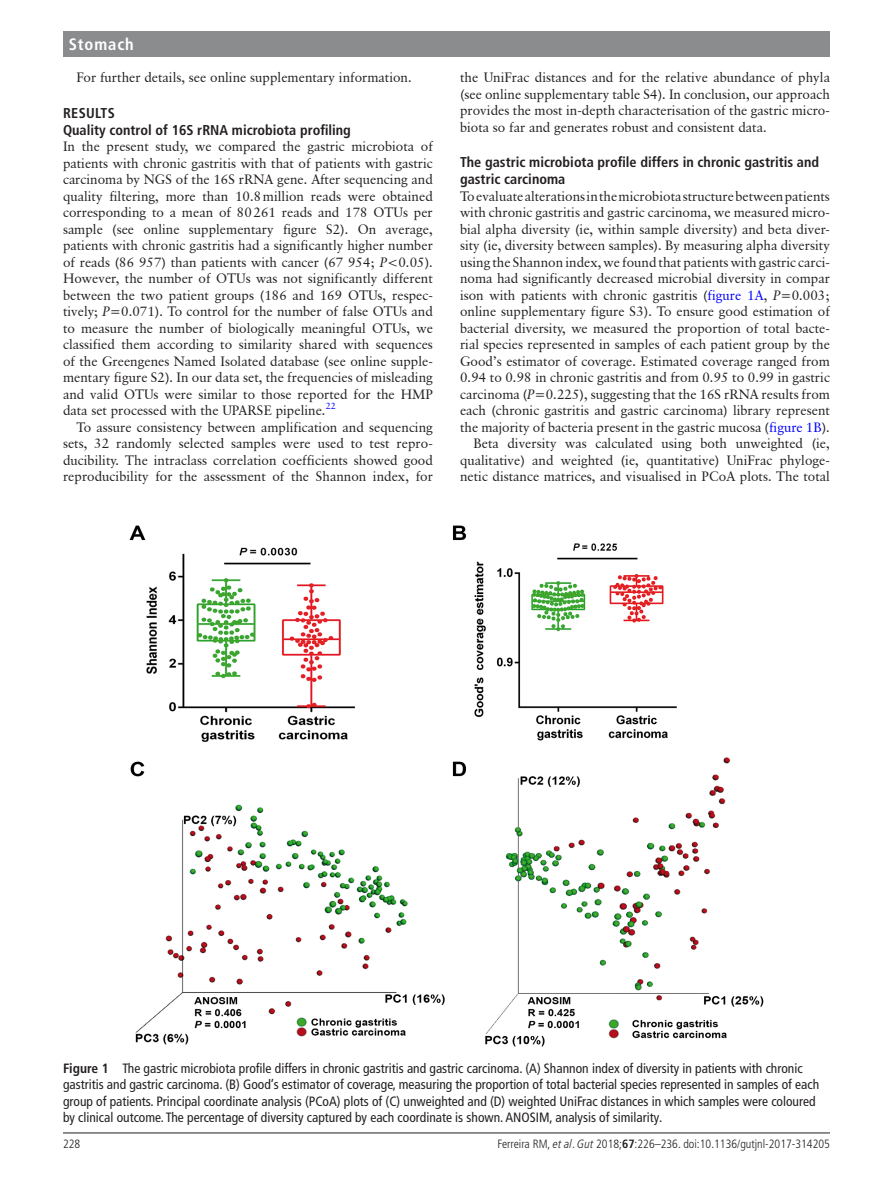
<style>
.page{position:relative;width:893px;height:1191px;background:#fff}
.page>*{position:absolute;margin:0;border:0;box-sizing:border-box;transform-origin:0 0}
.t1{font:700 condensed 16.5px "Frutiger LT Pro";color:#fff}
.t2{font:700 condensed 14.25px/17.2px "Frutiger LT Pro";color:#231f20}
.t3{font:13.5px/16.5px "Classical Garamond BT";color:#231f20;text-align:justify}
.t4{font:condensed 13.5px/16.5px "Frutiger LT Pro";color:#231f20}
.t5{font:300 condensed 12px "Frutiger LT Pro";color:#231f20}
.s1{font-style:italic}
.s2{color:#00f}
.s3{font-weight:700}
</style>
<div class="page">
<hr style="left:63px;top:1132px;width:767px;height:1px;background:#231f20">
<img style="left:129px;top:525px;width:635px;height:522px">
<div style="left:63px;top:31px;width:767px;height:25px;background:#8a8c8e"></div>
<p class="t1" style="left:69px;top:34px;width:67px">Stomach</p>
<p class="t3" style="left:76px;top:69px;width:337px">For further details, see online supplementary information.</p>
<p class="t2" style="left:63px;top:104px;width:289px">Results<br>Quality control of 16S rRNA microbiota profiling</p>
<p class="t3" style="left:63px;top:138px;width:371px">In the present study, we compared the gastric microbiota of patients with chronic gastritis with that of patients with gastric carcinoma by NGS of the 16S rRNA gene. After sequencing and quality filtering, more than 10.8million reads were obtained corresponding to a mean of 80261 reads and 178 OTUs per sample (see online supplementary figure S2). On average, patients with chronic gastritis had a significantly higher number of reads (86 957) than patients with cancer (67 954; <span class="s1">P</span>&lt;0.05).<br>However, the number of OTUs was not significantly different between the two patient groups (186 and 169 OTUs, respec&shy;tively; <span class="s1">P</span>=0.071). To control for the number of false OTUs and to measure the number of biologically meaningful OTUs, we classified them according to similarity shared with sequences of the Greengenes Named Isolated database (see online supple&shy;mentary figure S2). In our data set, the frequencies of misleading and valid OTUs were similar to those reported for the HMP data set processed with the UPARSE pipeline.<sup>22</sup></p>
<p class="t3" style="left:63px;top:419px;width:371px;text-indent:14px">To assure consistency between amplification and sequencing sets, 32 randomly selected samples were used to test repro&shy;ducibility. The intraclass correlation coefficients showed good reproducibility for the assessment of the Shannon index, for</p>
<p class="t3" style="left:460px;top:69px;width:371px">the UniFrac distances and for the relative abundance of phyla (see online supplementary table S4). In conclusion, our approach provides the most in-depth characterisation of the gastric micro&shy;biota so far and generates robust and consistent data.</p>
<p class="t2" style="left:460px;top:153px;width:361px">The gastric microbiota profile differs in chronic gastritis and gastric carcinoma</p>
<p class="t3" style="left:460px;top:188px;width:371px;text-align:right">To evaluate alterations in the microbiota structure between patients with chronic gastritis and gastric carcinoma, we measured micro&shy;bial alpha diversity (ie, within sample diversity) and beta diver&shy;sity (ie, diversity between samples). By measuring alpha diversity using the Shannon index, we found that patients with gastric carci&shy;noma had significantly decreased microbial diversity in compar ison with patients with chronic gastritis (<span class="s2">figure 1A</span>, <span class="s1">P</span>=0.003; online supplementary figure S3). To ensure good estimation of bacterial diversity, we measured the proportion of total bacte&shy;rial species represented in samples of each patient group by the Good’s estimator of coverage. Estimated coverage ranged from 0.94 to 0.98 in chronic gastritis and from 0.95 to 0.99 in gastric carcinoma (<span class="s1">P</span>=0.225), suggesting that the 16S rRNA results from each (chronic gastritis and gastric carcinoma) library represent the majority of bacteria present in the gastric mucosa (<span class="s2">figure 1B</span>).<br>Beta diversity was calculated using both unweighted (ie, qualitative) and weighted (ie, quantitative) UniFrac phyloge&shy;netic distance matrices, and visualised in PCoA plots. The total</p>
<p class="t4" style="left:63px;top:1059px;width:758px"><span class="s3">Figure 1</span> The gastric microbiota profile differs in chronic gastritis and gastric carcinoma. (A) Shannon index of diversity in patients with chronic gastritis and gastric carcinoma. (B) Good’s estimator of coverage, measuring the proportion of total bacterial species represented in samples of each group of patients. Principal coordinate analysis (PCoA) plots of (C) unweighted and (D) weighted UniFrac distances in which samples were coloured by clinical outcome. The percentage of diversity captured by each coordinate is shown. ANOSIM, analysis of similarity.</p>
<p class="t5" style="left:63px;top:1136px;width:19px">228</p>
<p class="t5" style="left:498px;top:1136px;width:334px">Ferreira RM, <span class="s1">et al</span>. <span class="s1">Gut</span> 2018;<span class="s3">67</span>:226–236. doi:10.1136/gutjnl-2017-314205</p>
</div>
